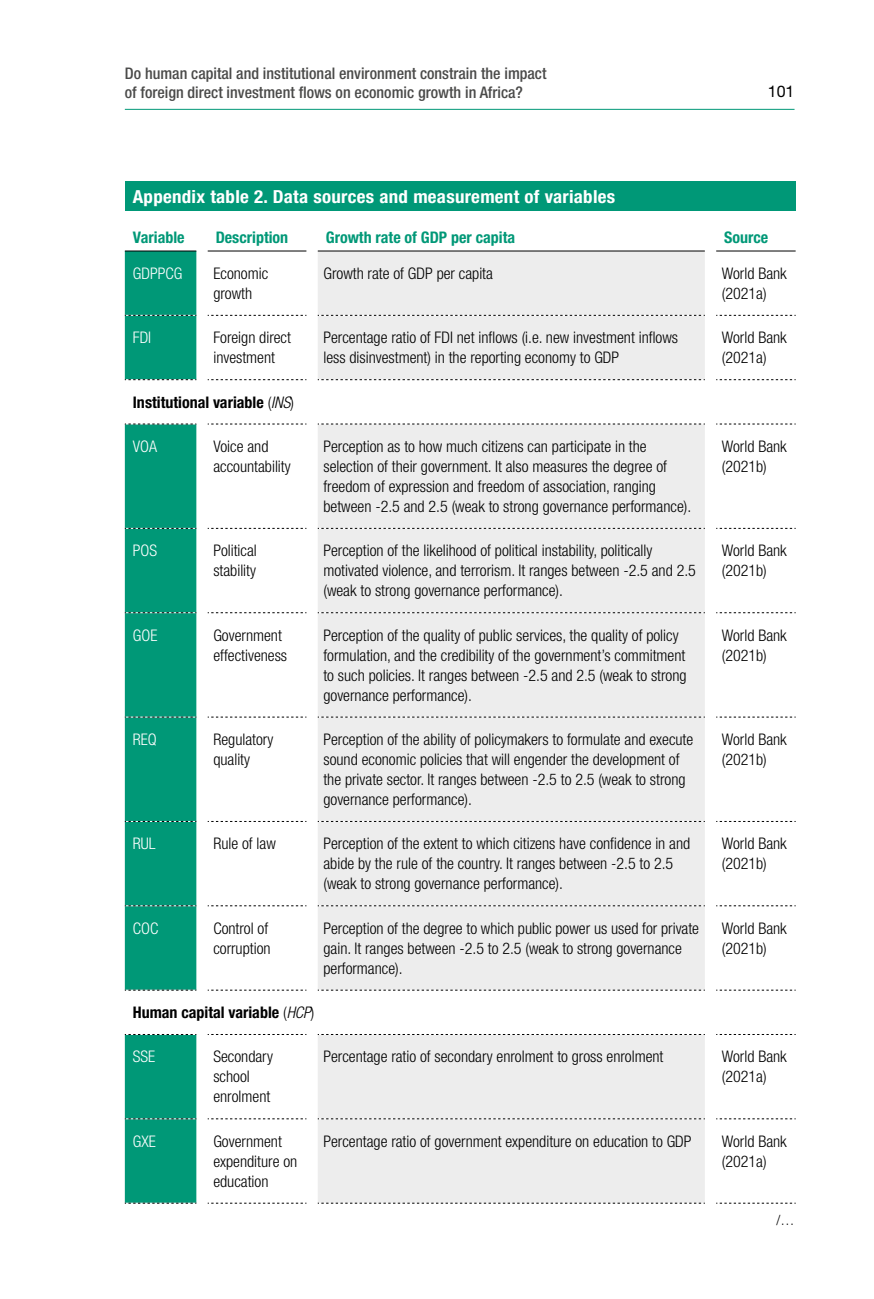
<style>
.page{position:relative;width:874px;height:1299px;background:#fff}
.page>*{position:absolute;margin:0;border:0;box-sizing:border-box;transform-origin:0 0}
.t1{font:700 condensed 18px "Helvetica Neue LT Std";letter-spacing:.015em;color:#fff;scale:1.05 1}
.t2{font:300 condensed 16px/20px "Helvetica Neue LT Std";color:#000}
.t3{font:500 condensed 16px/19.2px "Helvetica Neue LT Std";color:#4a4a49}
.t4{font:700 condensed 16px "Helvetica Neue LT Std";color:#000}
.t5{font:700 condensed 16px "Helvetica Neue LT Std";color:#009877}
.t6{font:300 condensed 16px "Helvetica Neue LT Std";color:#fff}
.t7{font:16px "Helvetica Neue LT Std";color:#000}
.t8{font:300 condensed 14px "Helvetica Neue LT Std";color:#000}
.s1{font-weight:300}
.s2{font-weight:300;font-style:italic}
</style>
<div class="page">
<hr style="left:125px;top:109px;width:669px;height:1px;background:#009877">
<div style="left:125px;top:181px;width:670px;height:30px;background:#009877"></div>
<svg style="left:125px;top:251px;width:71px;height:951px;background:#17a183"></svg>
<svg style="left:317px;top:251px;width:387px;height:951px;background:#eee"></svg>
<svg style="left:207px;top:315px;width:99px;height:1px"></svg>
<svg style="left:207px;top:379px;width:99px;height:1px"></svg>
<svg style="left:207px;top:423px;width:99px;height:1px"></svg>
<svg style="left:207px;top:528px;width:99px;height:1px"></svg>
<svg style="left:207px;top:612px;width:99px;height:1px"></svg>
<svg style="left:207px;top:716px;width:99px;height:1px"></svg>
<svg style="left:207px;top:821px;width:99px;height:1px"></svg>
<svg style="left:207px;top:905px;width:99px;height:1px"></svg>
<svg style="left:207px;top:989px;width:99px;height:1px"></svg>
<svg style="left:207px;top:1034px;width:99px;height:1px"></svg>
<svg style="left:207px;top:1118px;width:99px;height:1px"></svg>
<svg style="left:207px;top:1202px;width:99px;height:1px"></svg>
<svg style="left:317px;top:315px;width:387px;height:1px"></svg>
<svg style="left:716px;top:315px;width:79px;height:1px"></svg>
<svg style="left:317px;top:379px;width:387px;height:1px"></svg>
<svg style="left:716px;top:379px;width:79px;height:1px"></svg>
<svg style="left:317px;top:423px;width:387px;height:1px"></svg>
<svg style="left:716px;top:423px;width:79px;height:1px"></svg>
<svg style="left:317px;top:528px;width:387px;height:1px"></svg>
<svg style="left:716px;top:528px;width:79px;height:1px"></svg>
<svg style="left:317px;top:612px;width:387px;height:1px"></svg>
<svg style="left:716px;top:612px;width:79px;height:1px"></svg>
<svg style="left:317px;top:716px;width:387px;height:1px"></svg>
<svg style="left:716px;top:716px;width:79px;height:1px"></svg>
<svg style="left:317px;top:821px;width:387px;height:1px"></svg>
<svg style="left:716px;top:821px;width:79px;height:1px"></svg>
<svg style="left:317px;top:905px;width:387px;height:1px"></svg>
<svg style="left:716px;top:905px;width:79px;height:1px"></svg>
<svg style="left:317px;top:989px;width:387px;height:1px"></svg>
<svg style="left:716px;top:989px;width:79px;height:1px"></svg>
<svg style="left:317px;top:1034px;width:387px;height:1px"></svg>
<svg style="left:716px;top:1034px;width:79px;height:1px"></svg>
<svg style="left:317px;top:1118px;width:387px;height:1px"></svg>
<svg style="left:716px;top:1118px;width:79px;height:1px"></svg>
<svg style="left:317px;top:1202px;width:387px;height:1px"></svg>
<svg style="left:716px;top:1202px;width:79px;height:1px"></svg>
<svg style="left:125px;top:315px;width:71px;height:1px"></svg>
<svg style="left:125px;top:379px;width:71px;height:1px"></svg>
<svg style="left:125px;top:423px;width:71px;height:1px"></svg>
<svg style="left:125px;top:528px;width:71px;height:1px"></svg>
<svg style="left:125px;top:612px;width:71px;height:1px"></svg>
<svg style="left:125px;top:716px;width:71px;height:1px"></svg>
<svg style="left:125px;top:821px;width:71px;height:1px"></svg>
<svg style="left:125px;top:905px;width:71px;height:1px"></svg>
<svg style="left:125px;top:989px;width:71px;height:1px"></svg>
<svg style="left:125px;top:1034px;width:71px;height:1px"></svg>
<svg style="left:125px;top:1118px;width:71px;height:1px"></svg>
<svg style="left:125px;top:1202px;width:71px;height:1px"></svg>
<hr style="left:125px;top:250px;width:71px;height:1px;background:#000">
<hr style="left:207px;top:250px;width:99px;height:1px;background:#000">
<hr style="left:317px;top:250px;width:387px;height:1px;background:#000">
<hr style="left:715px;top:250px;width:80px;height:1px;background:#000">
<p class="t3" style="left:125px;top:63px;width:423px">Do human capital and institutional environment constrain the impact of foreign direct investment flows on economic growth in Africa?</p>
<p class="t7" style="left:767px;top:81px;width:28px">101</p>
<p class="t1" style="left:133px;top:185px;width:460px">Appendix table 2. Data sources and measurement of variables</p>
<p class="t5" style="left:133px;top:228px;width:53px">Variable</p>
<p class="t5" style="left:215px;top:228px;width:74px">Description</p>
<p class="t5" style="left:325px;top:228px;width:191px">Growth rate of GDP per capita</p>
<p class="t5" style="left:723px;top:228px;width:46px">Source</p>
<p class="t6" style="left:133px;top:264px;width:51px">GDPPCG</p>
<p class="t2" style="left:213px;top:263px;width:56px">Economic growth</p>
<p class="t2" style="left:323px;top:263px;width:171px">Growth rate of GDP per capita</p>
<p class="t2" style="left:721px;top:263px;width:66px">World Bank (2021a)</p>
<p class="t6" style="left:133px;top:328px;width:20px">FDI</p>
<p class="t2" style="left:213px;top:327px;width:79px">Foreign direct investment</p>
<p class="t2" style="left:323px;top:327px;width:356px">Percentage ratio of FDI net inflows (i.e. new investment inflows less disinvestment) in the reporting economy to GDP</p>
<p class="t2" style="left:721px;top:327px;width:66px">World Bank (2021a)</p>
<p class="t4" style="left:133px;top:392px;width:162px">Institutional variable <span class="s1">(</span><span class="s2">INS</span><span class="s1">)</span></p>
<p class="t6" style="left:133px;top:437px;width:26px">VOA</p>
<p class="t2" style="left:213px;top:436px;width:79px">Voice and accountability</p>
<p class="t2" style="left:323px;top:436px;width:369px">Perception as to how much citizens can participate in the selection of their government. It also measures the degree of freedom of expression and freedom of association, ranging between -2.5 and 2.5 (weak to strong governance performance).</p>
<p class="t2" style="left:721px;top:436px;width:66px">World Bank (2021b)</p>
<p class="t6" style="left:133px;top:541px;width:26px">POS</p>
<p class="t2" style="left:213px;top:540px;width:45px">Political stability</p>
<p class="t2" style="left:323px;top:540px;width:374px">Perception of the likelihood of political instability, politically motivated violence, and terrorism. It ranges between -2.5 and 2.5 (weak to strong governance performance).</p>
<p class="t2" style="left:721px;top:540px;width:66px">World Bank (2021b)</p>
<p class="t6" style="left:133px;top:625px;width:26px">GOE</p>
<p class="t2" style="left:213px;top:624px;width:75px">Government effectiveness</p>
<p class="t2" style="left:323px;top:624px;width:364px">Perception of the quality of public services, the quality of policy formulation, and the credibility of the government’s commitment to such policies. It ranges between -2.5 and 2.5 (weak to strong governance performance).</p>
<p class="t2" style="left:721px;top:624px;width:66px">World Bank (2021b)</p>
<p class="t6" style="left:133px;top:730px;width:25px">REQ</p>
<p class="t2" style="left:213px;top:729px;width:62px">Regulatory quality</p>
<p class="t2" style="left:323px;top:729px;width:371px">Perception of the ability of policymakers to formulate and execute sound economic policies that will engender the development of the private sector. It ranges between -2.5 to 2.5 (weak to strong governance performance).</p>
<p class="t2" style="left:721px;top:729px;width:66px">World Bank (2021b)</p>
<p class="t6" style="left:133px;top:834px;width:24px">RUL</p>
<p class="t2" style="left:213px;top:833px;width:64px">Rule of law</p>
<p class="t2" style="left:323px;top:833px;width:368px">Perception of the extent to which citizens have confidence in and abide by the rule of the country. It ranges between -2.5 to 2.5 (weak to strong governance performance).</p>
<p class="t2" style="left:721px;top:833px;width:66px">World Bank (2021b)</p>
<p class="t6" style="left:133px;top:918px;width:27px">COC</p>
<p class="t2" style="left:213px;top:917px;width:59px">Control of corruption</p>
<p class="t2" style="left:323px;top:917px;width:377px">Perception of the degree to which public power us used for private gain. It ranges between -2.5 to 2.5 (weak to strong governance performance).</p>
<p class="t2" style="left:721px;top:917px;width:66px">World Bank (2021b)</p>
<p class="t4" style="left:133px;top:1002px;width:183px">Human capital variable <span class="s1">(</span><span class="s2">HCP</span><span class="s1">)</span></p>
<p class="t6" style="left:133px;top:1047px;width:24px">SSE</p>
<p class="t2" style="left:213px;top:1046px;width:61px">Secondary school enrolment</p>
<p class="t2" style="left:323px;top:1046px;width:341px">Percentage ratio of secondary enrolment to gross enrolment</p>
<p class="t2" style="left:721px;top:1046px;width:66px">World Bank (2021a)</p>
<p class="t6" style="left:133px;top:1131px;width:25px">GXE</p>
<p class="t2" style="left:213px;top:1130px;width:85px">Government expenditure on education</p>
<p class="t2" style="left:323px;top:1130px;width:369px">Percentage ratio of government expenditure on education to GDP</p>
<p class="t2" style="left:721px;top:1130px;width:66px">World Bank (2021a)</p>
<p class="t8" style="left:776px;top:1212px;width:19px">/…</p>
</div>
